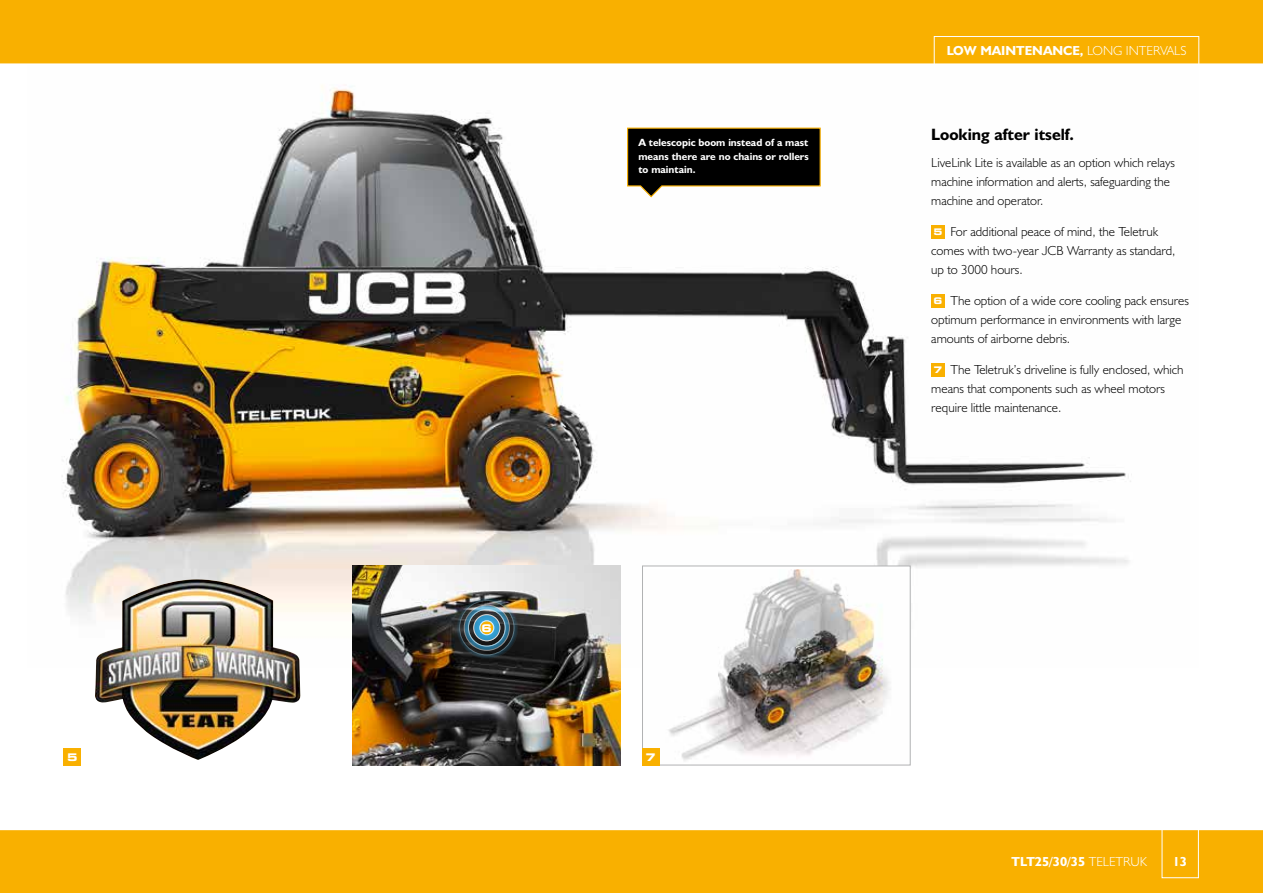
<style>
.page{position:relative;width:1263px;height:893px;background:#fff}
.page>*{position:absolute;margin:0;border:0;box-sizing:border-box;transform-origin:0 0}
.t1{font:16.5px "JCB Bold";color:#000}
.t2{font:13.2px/18.8px "JCB Light";color:#000}
.t3{font:13.2px "JCB Bold";color:#fff}
.t4{font:10.5px/13.5px "JCB Bold";color:#fff;text-align:justify}
.t5{font:700 expanded 10.5px "Square 721 BT";color:#fff}
.s1{font-family:"JCB Light"}
.s2{font-family:"Square 721 BT";font-weight:700;font-stretch:expanded;font-size:9.15px;color:#fff}
</style>
<div class="page">
<img style="left:62px;top:85px;width:1069px;height:582px">
<img style="left:95px;top:579px;width:205px;height:181px">
<div style="left:0;top:0;width:1263px;height:64px;background:#f9b000"></div>
<div style="left:0;top:829px;width:1263px;height:64px;background:#f9b000"></div>
<hr style="left:0;top:829px;width:1263px;height:1px;background:#fff">
<div style="left:1162px;top:829px;width:37px;height:49px;border:1px solid #fff"></div>
<div style="left:931px;top:225px;width:13px;height:13px;background:#f9b000"></div>
<div style="left:931px;top:294px;width:13px;height:13px;background:#f9b000"></div>
<div style="left:931px;top:363px;width:13px;height:13px;background:#f9b000"></div>
<div style="left:934px;top:36px;width:265px;height:29px;border:1px solid #fff"></div>
<img style="left:353px;top:566px;width:268px;height:199px">
<img style="left:644px;top:569px;width:264px;height:194px">
<div style="left:642px;top:566px;width:268px;height:199px;border:1px solid #b1b2b3"></div>
<div style="left:64px;top:748px;width:17px;height:17px;background:#f9b000"></div>
<div style="left:642px;top:748px;width:17px;height:17px;background:#f9b000"></div>
<img style="left:455px;top:595px;width:64px;height:65px">
<svg style="left:626px;top:127px;width:195px;height:71px"></svg>
<p class="t4" style="left:638px;top:136px;width:172px">A telescopic boom instead of a mast means there are no chains or rollers to maintain.</p>
<p class="t5" style="left:481px;top:622px;width:12px">6</p>
<p class="t5" style="left:67px;top:751px;width:12px">5</p>
<p class="t5" style="left:645px;top:751px;width:12px">7</p>
<p class="t3" style="left:947px;top:43px;width:241px">LOW MAINTENANCE, <span class="s1">LONG INTERVALS</span></p>
<p class="t1" style="left:931px;top:124px;width:144px">Looking after itself.</p>
<p class="t2" style="left:931px;top:153px;width:245px">LiveLink Lite is available as an option which relays machine information and alerts, safeguarding the machine and operator.</p>
<p class="t2" style="left:931px;top:222px;width:246px"><span class="s2">5</span> For additional peace of mind, the Teletruk comes with two-year JCB Warranty as standard, up to 3000 hours.</p>
<p class="t2" style="left:931px;top:291px;width:259px"><span class="s2">6</span> The option of a wide core cooling pack ensures optimum performance in environments with large amounts of airborne debris.</p>
<p class="t2" style="left:931px;top:360px;width:254px"><span class="s2">7</span> The Teletruk’s driveline is fully enclosed, which means that components such as wheel motors require little maintenance.</p>
<p class="t3" style="left:1011px;top:853px;width:137px">TLT25/30/35 <span class="s1">TELETRUK</span></p>
<p class="t3" style="left:1173px;top:853px;width:16px">13</p>
</div>
